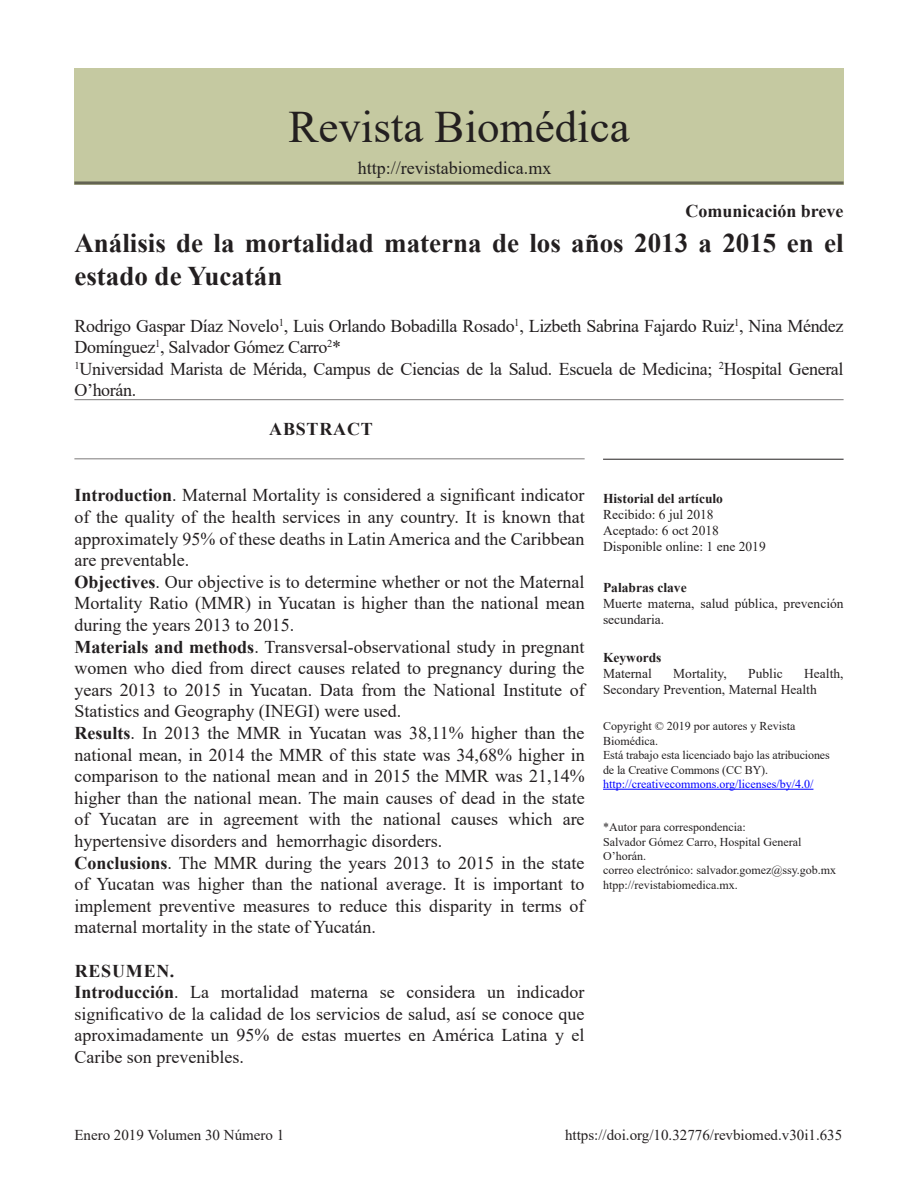
<style>
.page{position:relative;width:918px;height:1188px;background:#fff}
.page>*{position:absolute;margin:0;border:0;box-sizing:border-box;transform-origin:0 0}
.t1{font:45px "Times New Roman";color:#231f20}
.rb-pag1-Titulo1{font:700 27px/32.4px "Times New Roman";color:#231f20}
.rb-texto-res-nosangr{font:18px/21.6px "Times New Roman";color:#231f20;text-align:justify}
.rb-pag1-autores{font:18px/21.6px "Times New Roman";letter-spacing:-.02em;color:#231f20}
.rb-titulo1-secciones{font:700 18px "Times New Roman";color:#231f20}
.rb-pag1--titulo-abst{font:700 18px "Times New Roman";letter-spacing:.045em;color:#231f20}
.rb-titulo1-secciones-2{font:700 18px "Times New Roman";letter-spacing:.045em;color:#231f20}
.rb-pie-primerapagina{font:15px "Times New Roman";color:#231f20}
.rb-pag1-palabrasclav{font:13.5px/16.2px "Times New Roman";color:#231f20}
.rb-pag1-palabrasclav-2{font:700 13.5px "Times New Roman";color:#231f20}
.rb-pag1-historial-ti{font:700 13.5px "Times New Roman";color:#231f20}
.rb-historial-cuerpo{font:13.5px "Times New Roman";color:#231f20}
.rb-pag1-autor-corres{font:12px/14.4px "Times New Roman";color:#231f20}
.rb-pag1-licencia{font:12px/14.4px "Times New Roman";letter-spacing:-.01em;color:#231f20}
.rb-pag1-licencia-2{font:12px "Times New Roman";color:#00f}
.s1{font-weight:700}
</style>
<div class="page">
<div style="left:74px;top:68px;width:770px;height:116px;background:#c5c9a1"></div>
<hr style="left:74px;top:181px;width:770px;height:3px;background:#231f20">
<hr style="left:74px;top:399px;width:770px;height:1px;background:#231f20">
<hr style="left:74px;top:458px;width:511px;height:1px;background:#231f20">
<hr style="left:603px;top:459px;width:241px;height:1px;background:#231f20">
<hr style="left:603px;top:789px;width:210px;height:1px;background:#00f">
<h1 class="t1" style="left:288px;top:95px;width:343px">Revista Biomédica</h1>
<p class="rb-texto-res-nosangr" style="left:358px;top:157px;width:195px">http://revistabiomedica.mx</p>
<p class="rb-titulo1-secciones" style="left:685px;top:198px;width:160px">Comunicación breve</p>
<p class="rb-pag1-Titulo1" style="left:74px;top:226px;width:771px">Análisis de la mortalidad materna de los años 2013 a 2015 en el estado de Yucatán</p>
<p class="rb-pag1-autores" style="left:74px;top:314px;width:771px">Rodrigo Gaspar Díaz Novelo<sup>1</sup>, Luis Orlando Bobadilla Rosado<sup>1</sup>, Lizbeth Sabrina Fajardo Ruiz<sup>1</sup>, Nina Méndez<br>Domínguez<sup>1</sup>, Salvador Gómez Carro<sup>2</sup>*</p>
<p class="rb-pag1-autores" style="left:74px;top:357px;width:771px"><sup>1</sup>Universidad Marista de Mérida, Campus de Ciencias de la Salud. Escuela de Medicina; <sup>2</sup>Hospital General<br>O’horán.</p>
<p class="rb-pag1--titulo-abst" style="left:269px;top:416px;width:105px">ABSTRACT</p>
<p class="rb-texto-res-nosangr" style="left:74px;top:484px;width:512px"><span class="s1">Introduction</span>. Maternal Mortality is considered a significant indicator of the quality of the health services in any country. It is known that approximately 95% of these deaths in Latin America and the Caribbean are preventable.</p>
<p class="rb-texto-res-nosangr" style="left:74px;top:570px;width:512px"><span class="s1">Objectives</span>. Our objective is to determine whether or not the Maternal Mortality Ratio (MMR) in Yucatan is higher than the national mean during the years 2013 to 2015.</p>
<p class="rb-texto-res-nosangr" style="left:74px;top:635px;width:512px"><span class="s1">Materials and methods</span>. Transversal-observational study in pregnant women who died from direct causes related to pregnancy during the years 2013 to 2015 in Yucatan. Data from the National Institute of Statistics and Geography (INEGI) were used.</p>
<p class="rb-texto-res-nosangr" style="left:74px;top:722px;width:512px"><span class="s1">Results</span>. In 2013 the MMR in Yucatan was 38,11% higher than the national mean, in 2014 the MMR of this state was 34,68% higher in comparison to the national mean and in 2015 the MMR was 21,14% higher than the national mean. The main causes of dead in the state of Yucatan are in agreement with the national causes which are hypertensive disorders and hemorrhagic disorders.</p>
<p class="rb-texto-res-nosangr" style="left:74px;top:851px;width:512px"><span class="s1">Conclusions</span>. The MMR during the years 2013 to 2015 in the state of Yucatan was higher than the national average. It is important to implement preventive measures to reduce this disparity in terms of maternal mortality in the state of Yucatán.</p>
<p class="rb-titulo1-secciones-2" style="left:75px;top:958px;width:101px">RESUMEN.</p>
<p class="rb-texto-res-nosangr" style="left:74px;top:981px;width:512px"><span class="s1">Introducción</span>. La mortalidad materna se considera un indicador significativo de la calidad de los servicios de salud, así se conoce que aproximadamente un 95% de estas muertes en América Latina y el Caribe son prevenibles.</p>
<p class="rb-pag1-historial-ti" style="left:603px;top:488px;width:122px">Historial del artículo</p>
<p class="rb-historial-cuerpo" style="left:603px;top:505px;width:112px">Recibido: 6 jul 2018</p>
<p class="rb-pag1-palabrasclav" style="left:603px;top:522px;width:117px">Aceptado: 6 oct 2018</p>
<p class="rb-pag1-palabrasclav" style="left:603px;top:538px;width:164px">Disponible online: 1 ene 2019</p>
<p class="rb-pag1-palabrasclav-2" style="left:603px;top:577px;width:85px">Palabras clave</p>
<p class="rb-pag1-palabrasclav" style="left:603px;top:595px;width:242px">Muerte materna, salud pública, prevención secundaria.</p>
<p class="rb-pag1-palabrasclav-2" style="left:603px;top:648px;width:60px">Keywords</p>
<p class="rb-pag1-palabrasclav" style="left:603px;top:665px;width:50px">Maternal</p>
<p class="rb-pag1-palabrasclav" style="left:673px;top:665px;width:55px">Mortality,</p>
<p class="rb-pag1-palabrasclav" style="left:748px;top:665px;width:36px">Public</p>
<p class="rb-pag1-palabrasclav" style="left:603px;top:665px;width:242px;text-indent:201px">Health,<br>Secondary Prevention, Maternal Health</p>
<p class="rb-pag1-licencia" style="left:603px;top:719px;width:194px">Copyright © 2019 por autores y Revista<br>Biomédica.</p>
<p class="rb-pag1-licencia" style="left:603px;top:748px;width:228px">Está trabajo esta licenciado bajo las atribuciones de la Creative Commons (CC BY).</p>
<p class="rb-pag1-licencia-2" style="left:603px;top:775px;width:212px">http://creativecommons.org/licenses/by/4.0/</p>
<p class="rb-pag1-autor-corres" style="left:603px;top:820px;width:200px">*Autor para correspondencia:<br>Salvador Gómez Carro, Hospital General<br>O’horán.</p>
<p class="rb-pag1-autor-corres" style="left:603px;top:863px;width:235px">correo electrónico: salvador.gomez@ssy.gob.mx</p>
<p class="rb-pag1-autor-corres" style="left:603px;top:877px;width:136px">htpp://revistabiomedica.mx.</p>
<p class="rb-pie-primerapagina" style="left:74px;top:1124px;width:211px">Enero 2019 Volumen 30 Número 1</p>
<p class="rb-pie-primerapagina" style="left:565px;top:1124px;width:279px">https://doi.org/10.32776/revbiomed.v30i1.635</p>
</div>
